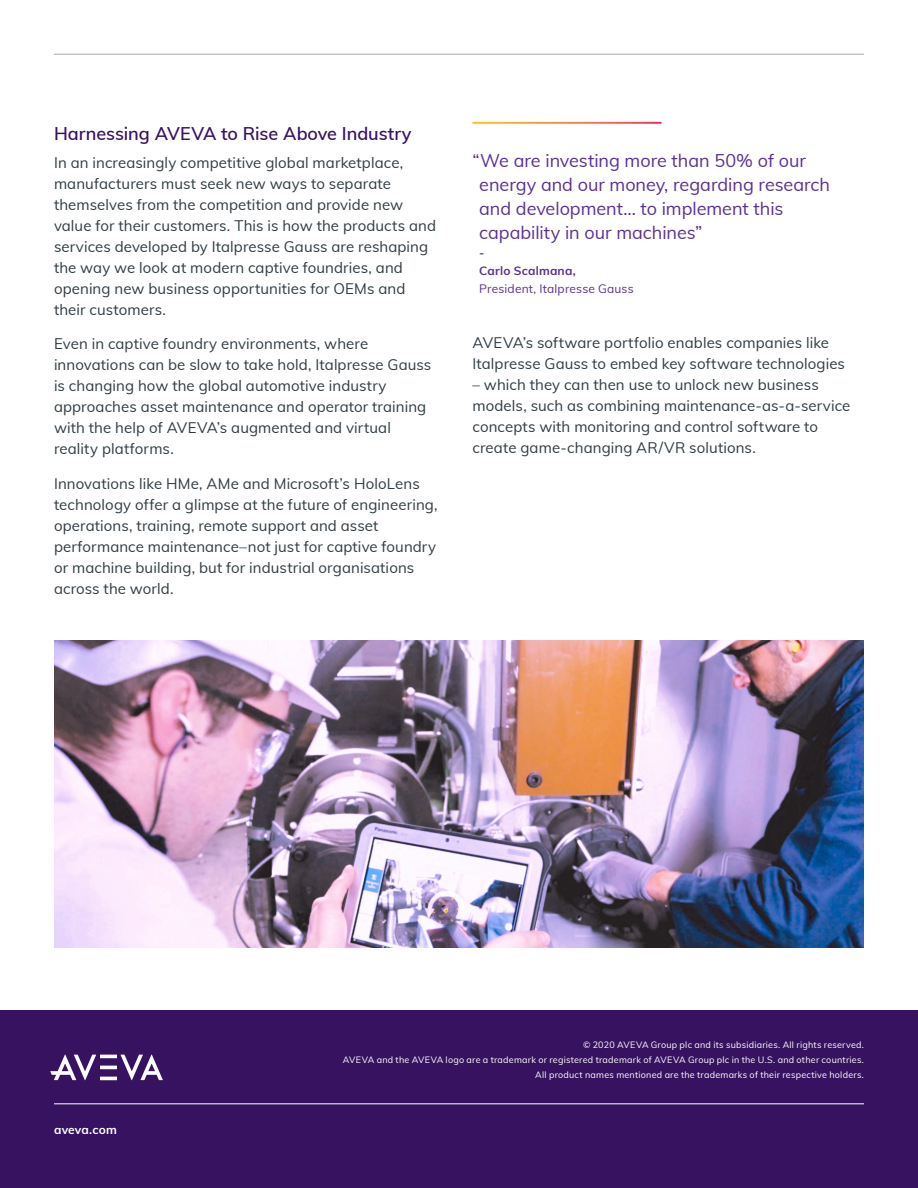
<style>
.page{position:relative;width:918px;height:1188px;background:#fff}
.page>*{position:absolute;margin:0;border:0;box-sizing:border-box;transform-origin:0 0}
.Pull_Quote{font:18px/24px "Muli";letter-spacing:-.005em;color:#5a3092}
.Subheadlines{font:600 18px "Muli";letter-spacing:-.005em;color:#371260}
.Body_Copy{font:15px/21px "Muli";letter-spacing:.005em;color:#2f3b41}
.Pull_Quote_Author_Ti{font:12px/18px "Muli";letter-spacing:.015em;color:#5a3092}
.t1{font:700 12px "Muli";letter-spacing:.01em;color:#fff}
.Pull_Quote_Author_Ti-2{font:700 12px "Muli";color:#5a3092}
.t2{font:9px/15px "Muli";letter-spacing:.025em;color:#fff;text-align:right}
.s1{font-weight:700}
</style>
<div class="page">
<div style="left:0;top:1010px;width:918px;height:178px;background:#371260"></div>
<hr style="left:100px;top:1077px;width:17px;height:3px;background:#fff">
<hr style="left:100px;top:1066px;width:17px;height:3px;background:#fff">
<hr style="left:100px;top:1055px;width:17px;height:3px;background:#fff">
<svg style="left:50px;top:1055px;width:46px;height:25px"></svg>
<svg style="left:121px;top:1055px;width:42px;height:25px"></svg>
<hr style="left:54px;top:1104px;width:810px;height:1px;background:#fff">
<hr style="left:54px;top:54px;width:810px;height:1px;background:#a3a7a9">
<img style="left:54px;top:640px;width:810px;height:308px">
<p class="Subheadlines" style="left:54px;top:120px;width:359px">Harnessing AVEVA to Rise Above Industry</p>
<p class="Body_Copy" style="left:54px;top:151px;width:384px">In an increasingly competitive global marketplace, manufacturers must seek new ways to separate themselves from the competition and provide new value for their customers. This is how the products and services developed by Italpresse Gauss are reshaping the way we look at modern captive foundries, and opening new business opportunities for OEMs and their customers.</p>
<p class="Body_Copy" style="left:54px;top:333px;width:379px">Even in captive foundry environments, where innovations can be slow to take hold, Italpresse Gauss is changing how the global automotive industry approaches asset maintenance and operator training with the help of AVEVA’s augmented and virtual reality platforms.</p>
<p class="Body_Copy" style="left:54px;top:472px;width:385px">Innovations like HMe, AMe and Microsoft’s HoloLens technology offer a glimpse at the future of engineering, operations, training, remote support and asset performance maintenance–not just for captive foundry or machine building, but for industrial organisations across the world.</p>
<p class="Pull_Quote" style="left:479px;top:148px;width:352px;text-indent:-7px">“We are investing more than 50% of our energy and our money, regarding research and development… to implement this capability in our machines”</p>
<p class="Pull_Quote_Author_Ti-2" style="left:479px;top:244px;width:7px">-</p>
<p class="Pull_Quote_Author_Ti" style="left:479px;top:261px;width:156px"><span class="s1">Carlo Scalmana,<br></span>President, Italpresse Gauss</p>
<p class="Body_Copy" style="left:472px;top:332px;width:374px">AVEVA’s software portfolio enables companies like<br>Italpresse Gauss to embed key software technologies</p>
<p class="Body_Copy" style="left:472px;top:374px;width:379px">– which they can then use to unlock new business models, such as combining maintenance-as-a-service concepts with monitoring and control software to create game-changing AR/VR solutions.</p>
<p class="t1" style="left:54px;top:1121px;width:64px">aveva.com</p>
<p class="t2" style="left:343px;top:1036px;width:523px">© 2020 AVEVA Group plc and its subsidiaries. All rights reserved.<br>AVEVA and the AVEVA logo are a trademark or registered trademark of AVEVA Group plc in the U.S. and other countries.<br>All product names mentioned are the trademarks of their respective holders.</p>
</div>
